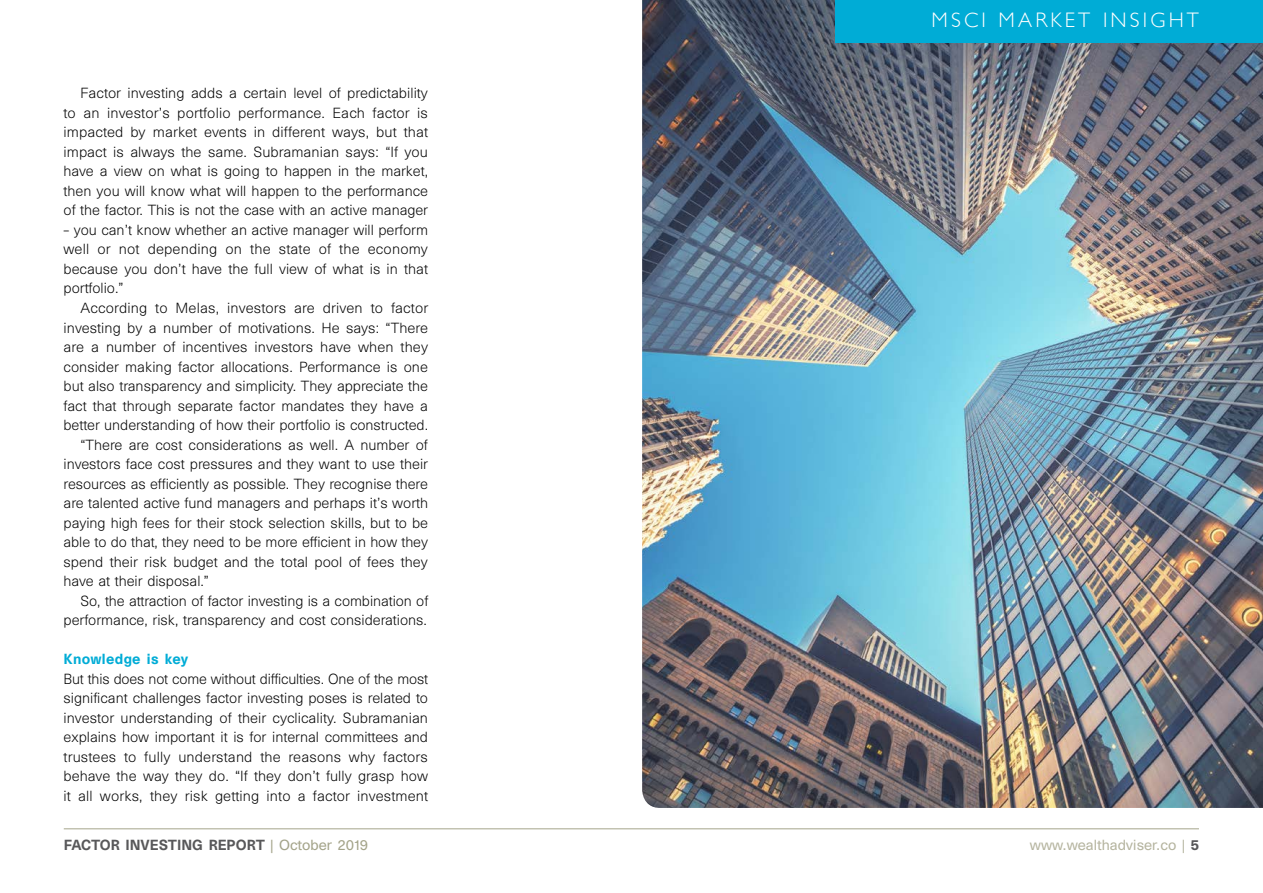
<style>
.page{position:relative;width:1263px;height:893px;background:#fff}
.page>*{position:absolute;margin:0;border:0;box-sizing:border-box;transform-origin:0 0}
.t1{font:300 21px "Gill Sans";letter-spacing:.15em;color:#fff}
.t2{font:300 13.5px/19.5px "Unica SB";color:#000;text-align:justify}
.t3{font:500 13.5px "Unica SB";color:#58585a}
.t4{font:13.5px "Unica SB";color:#b5b49f}
.t5{font:500 13.5px "Unica SB";letter-spacing:.025em;color:#00acd6}
.s1{font-weight:400;color:#a4a48a}
.s2{font-weight:500;color:#58585a}
</style>
<div class="page">
<img style="left:642px;top:0;width:621px;height:808px">
<div style="left:835px;top:0;width:428px;height:43px;background:#00acd6"></div>
<hr style="left:64px;top:828px;width:1135px;height:1px;background:#a4a48a">
<p class="t2" style="left:64px;top:84px;width:366px;text-indent:17px">Factor investing adds a certain level of predictability to an investor’s portfolio performance. Each factor is impacted by market events in different ways, but that impact is always the same. Subramanian says: “If you have a view on what is going to happen in the market, then you will know what will happen to the performance of the factor. This is not the case with an active manager</p>
<p class="t2" style="left:64px;top:220px;width:366px">– you can’t know whether an active manager will perform well or not depending on the state of the economy because you don’t have the full view of what is in that portfolio.”</p>
<p class="t2" style="left:81px;top:298px;width:349px">According to Melas, investors are driven to factor</p>
<p class="t2" style="left:64px;top:318px;width:366px">investing by a number of motivations. He says: “There</p>
<p class="t2" style="left:64px;top:337px;width:366px">are a number of incentives investors have when they</p>
<p class="t2" style="left:64px;top:357px;width:366px">consider making factor allocations. Performance is one</p>
<p class="t2" style="left:64px;top:376px;width:366px">but also transparency and simplicity. They appreciate the</p>
<p class="t2" style="left:64px;top:396px;width:366px">fact that through separate factor mandates they have a</p>
<p class="t2" style="left:64px;top:415px;width:366px">better understanding of how their portfolio is constructed.</p>
<p class="t2" style="left:81px;top:435px;width:349px">“There are cost considerations as well. A number of</p>
<p class="t2" style="left:64px;top:454px;width:366px">investors face cost pressures and they want to use their</p>
<p class="t2" style="left:64px;top:474px;width:366px">resources as efficiently as possible. They recognise there</p>
<p class="t2" style="left:64px;top:493px;width:366px">are talented active fund managers and perhaps it’s worth</p>
<p class="t2" style="left:64px;top:513px;width:366px">paying high fees for their stock selection skills, but to be</p>
<p class="t2" style="left:64px;top:532px;width:366px">able to do that, they need to be more efficient in how they</p>
<p class="t2" style="left:64px;top:552px;width:366px">spend their risk budget and the total pool of fees they</p>
<p class="t2" style="left:64px;top:571px;width:147px">have at their disposal.”</p>
<p class="t2" style="left:81px;top:591px;width:349px">So, the attraction of factor investing is a combination of</p>
<p class="t2" style="left:64px;top:610px;width:365px">performance, risk, transparency and cost considerations.</p>
<p class="t5" style="left:64px;top:650px;width:126px">Knowledge is key</p>
<p class="t2" style="left:64px;top:669px;width:366px">But this does not come without difficulties. One of the most significant challenges factor investing poses is related to investor understanding of their cyclicality. Subramanian explains how important it is for internal committees and trustees to fully understand the reasons why factors behave the way they do. “If they don’t fully grasp how it all works, they risk getting into a factor investment</p>
<h1 class="t1" style="left:932px;top:4px;width:269px">MSCI MARKET INSIGHT</h1>
<p class="t3" style="left:64px;top:836px;width:306px">FACTOR INVESTING REPORT <span class="s1">| October 2019</span></p>
<p class="t4" style="left:1030px;top:836px;width:170px">www.wealthadviser.co | <span class="s2">5</span></p>
</div>
